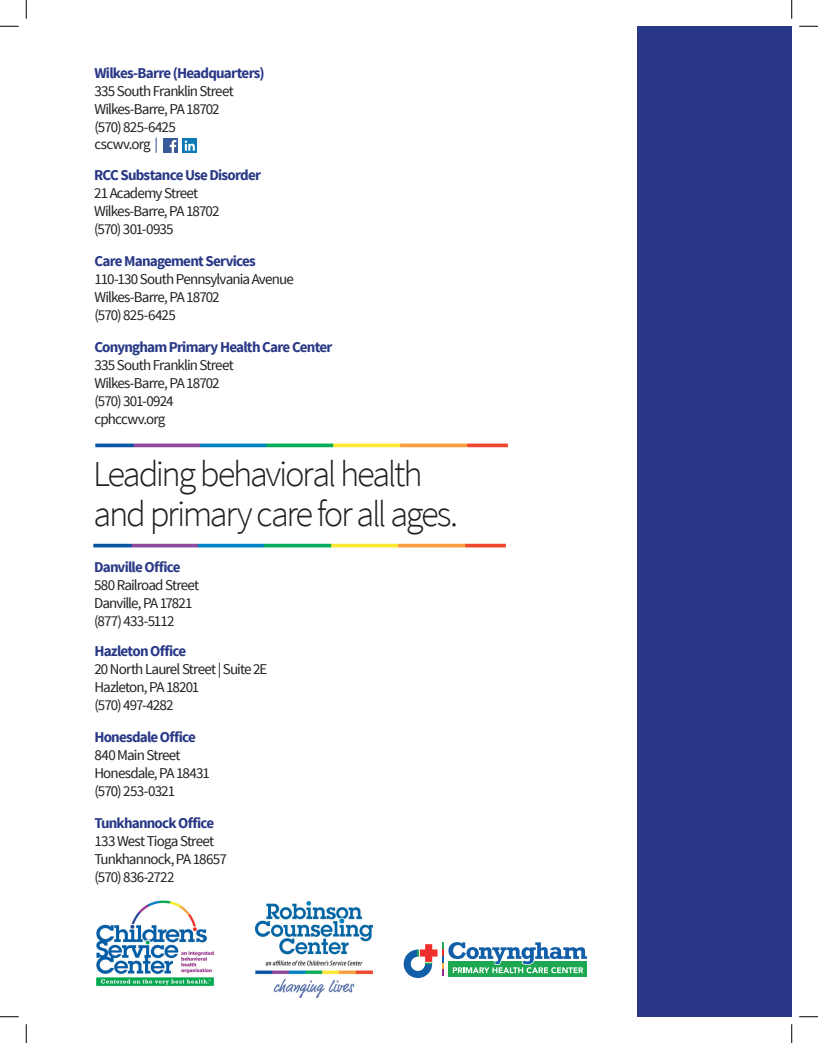
<style>
.page{position:relative;width:818px;height:1043px;background:#fff}
.page>*{position:absolute;margin:0;border:0;box-sizing:border-box;transform-origin:0 0}
.t1{font:300 36.5px "Source Sans Pro";letter-spacing:-.07em;color:#231f20}
.t2{font:15px "Source Sans Pro";letter-spacing:-.055em;color:#231f20}
.t3{font:700 15px "Source Sans Pro";letter-spacing:-.05em;color:#293886}
.s1{color:#293886}
</style>
<div class="page">
<img style="left:96px;top:900px;width:118px;height:86px">
<img style="left:255px;top:901px;width:117px;height:96px">
<div style="left:163px;top:138px;width:15px;height:15px;background:#395a99"></div>
<svg style="left:170px;top:140px;width:6px;height:13px"></svg>
<svg style="left:182px;top:138px;width:15px;height:15px"></svg>
<svg style="left:185px;top:140px;width:10px;height:11px"></svg>
<svg style="left:403px;top:942px;width:184px;height:36px"></svg>
<img style="left:95px;top:443px;width:413px;height:4px">
<img style="left:93px;top:544px;width:413px;height:3px">
<div style="left:636px;top:26px;width:155px;height:990px;background:#293886"></div>
<svg style="left:0;top:25px;width:19px;height:2px"></svg>
<svg style="left:799px;top:25px;width:19px;height:2px"></svg>
<svg style="left:0;top:1016px;width:19px;height:1px"></svg>
<svg style="left:799px;top:1016px;width:19px;height:1px"></svg>
<svg style="left:25px;top:0;width:2px;height:19px"></svg>
<svg style="left:25px;top:1024px;width:2px;height:18px"></svg>
<svg style="left:791px;top:0;width:1px;height:19px"></svg>
<svg style="left:791px;top:1024px;width:1px;height:18px"></svg>
<p class="t3" style="left:94px;top:63px;width:171px">Wilkes-Barre (Headquarters)</p>
<p class="t2" style="left:94px;top:82px;width:141px">335 South Franklin Street</p>
<p class="t2" style="left:94px;top:100px;width:127px">Wilkes-Barre, PA 18702</p>
<p class="t2" style="left:94px;top:118px;width:83px">(570) 825-6425</p>
<p class="t3" style="left:94px;top:166px;width:168px">RCC Substance Use Disorder</p>
<p class="t2" style="left:94px;top:184px;width:106px">21 Academy Street</p>
<p class="t2" style="left:94px;top:202px;width:127px">Wilkes-Barre, PA 18702</p>
<p class="t2" style="left:94px;top:220px;width:81px">(570) 301-0935</p>
<p class="t2" style="left:94px;top:135px;width:65px">cscwv.org <span class="s1">|</span></p>
<p class="t3" style="left:94px;top:251px;width:163px">Care Management Services</p>
<p class="t2" style="left:94px;top:270px;width:201px">110-130 South Pennsylvania Avenue</p>
<p class="t2" style="left:94px;top:288px;width:127px">Wilkes-Barre, PA 18702</p>
<p class="t2" style="left:94px;top:306px;width:83px">(570) 825-6425</p>
<p class="t3" style="left:94px;top:337px;width:240px">Conyngham Primary Health Care Center</p>
<p class="t2" style="left:94px;top:356px;width:141px">335 South Franklin Street</p>
<p class="t2" style="left:94px;top:374px;width:127px">Wilkes-Barre, PA 18702</p>
<p class="t2" style="left:94px;top:392px;width:81px">(570) 301-0924</p>
<p class="t2" style="left:94px;top:410px;width:73px">cphccwv.org</p>
<p class="t1" style="left:93px;top:451px;width:331px">Leading behavioral health</p>
<p class="t1" style="left:93px;top:491px;width:366px">and primary care for all ages.</p>
<p class="t3" style="left:94px;top:557px;width:88px">Danville Office</p>
<p class="t2" style="left:94px;top:576px;width:107px">580 Railroad Street</p>
<p class="t2" style="left:94px;top:594px;width:100px">Danville, PA 17821</p>
<p class="t2" style="left:94px;top:612px;width:82px">(877) 433-5112</p>
<p class="t3" style="left:94px;top:642px;width:93px">Hazleton Office</p>
<p class="t2" style="left:94px;top:660px;width:174px">20 North Laurel Street | Suite 2E</p>
<p class="t2" style="left:94px;top:678px;width:106px">Hazleton, PA 18201</p>
<p class="t2" style="left:94px;top:696px;width:81px">(570) 497-4282</p>
<p class="t3" style="left:94px;top:727px;width:103px">Honesdale Office</p>
<p class="t2" style="left:94px;top:745px;width:88px">840 Main Street</p>
<p class="t2" style="left:94px;top:763px;width:117px">Honesdale, PA 18431</p>
<p class="t2" style="left:94px;top:781px;width:82px">(570) 253-0321</p>
<p class="t3" style="left:94px;top:813px;width:121px">Tunkhannock Office</p>
<p class="t2" style="left:94px;top:831px;width:121px">133 West Tioga Street</p>
<p class="t2" style="left:94px;top:849px;width:134px">Tunkhannock, PA 18657</p>
<p class="t2" style="left:94px;top:867px;width:82px">(570) 836-2722</p>
</div>
